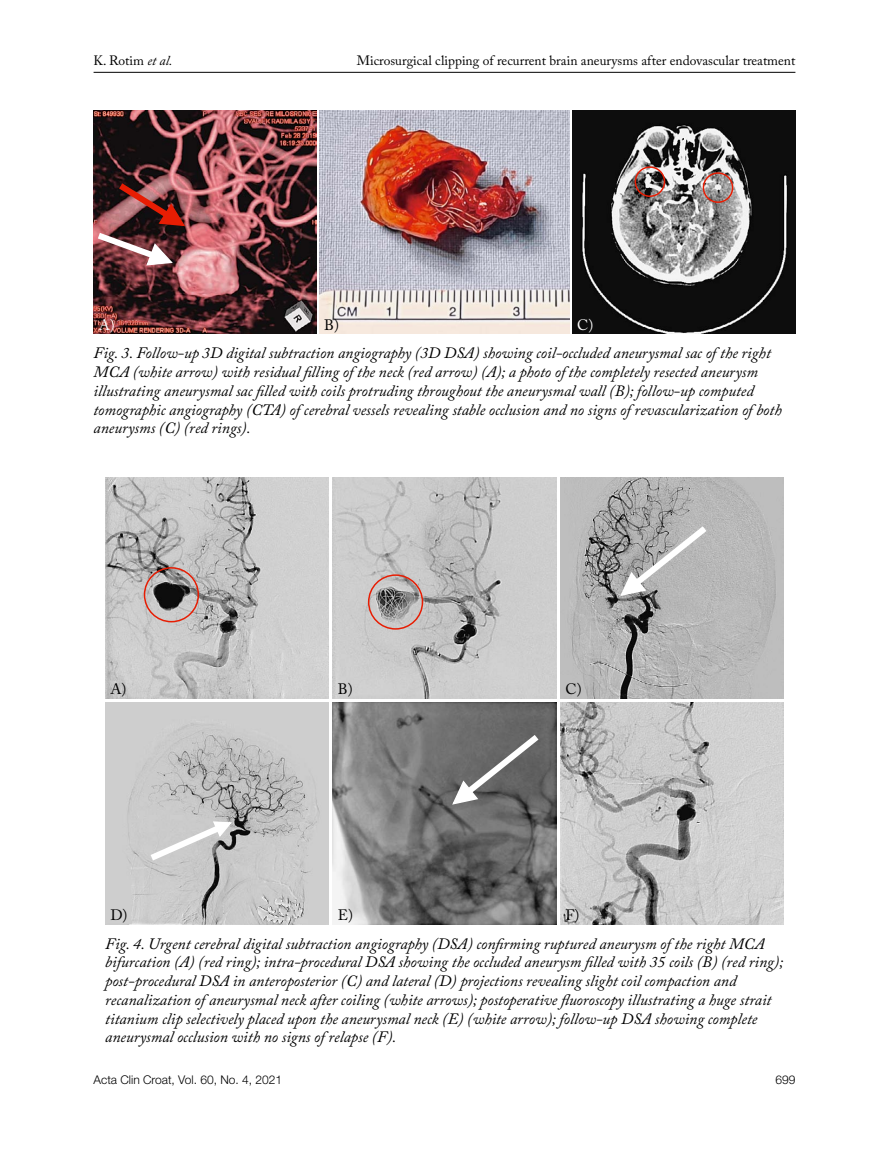
<style>
.page{position:relative;width:872px;height:1170px;background:#fff}
.page>*{position:absolute;margin:0;border:0;box-sizing:border-box;transform-origin:0 0}
.t1{font:italic 15.75px/18.8px "Adobe Caslon Pro";color:#000}
.t2{font:15px "Adobe Caslon Pro";color:#000}
.t3{font:15px "Adobe Caslon Pro";color:#fff}
.t4{font:13.5px "Adobe Caslon Pro";color:#000}
.t5{font:300 12px "Helvetica Neue LT Pro";color:#000}
.s1{font-style:italic}
</style>
<div class="page">
<hr style="left:94px;top:72px;width:701px;height:1px;background:#000">
<img style="left:94px;top:111px;width:223px;height:223px">
<img style="left:572px;top:111px;width:223px;height:223px">
<img style="left:319px;top:111px;width:251px;height:223px">
<svg style="left:93px;top:178px;width:93px;height:88px;background:#774445"></svg>
<img style="left:105px;top:477px;width:223px;height:221px">
<img style="left:333px;top:477px;width:223px;height:221px">
<img style="left:560px;top:477px;width:223px;height:221px">
<img style="left:105px;top:703px;width:223px;height:221px">
<img style="left:333px;top:703px;width:223px;height:221px">
<img style="left:560px;top:703px;width:223px;height:221px">
<svg style="left:144px;top:819px;width:89px;height:46px;background:#c9c9c9"></svg>
<svg style="left:451px;top:728px;width:94px;height:77px;background:#757575"></svg>
<svg style="left:619px;top:520px;width:94px;height:77px;background:#b2b2b2"></svg>
<div style="left:702px;top:172px;width:31px;height:31px;border:2px solid #e71d03;border-radius:50%"></div>
<div style="left:634px;top:166px;width:31px;height:31px;border:2px solid #e71d03;border-radius:50%"></div>
<div style="left:368px;top:574px;width:55px;height:55px;border:2px solid #e71d03;border-radius:50%"></div>
<div style="left:144px;top:567px;width:55px;height:55px;border:2px solid #e71d03;border-radius:50%"></div>
<p class="t4" style="left:94px;top:53px;width:80px">K. Rotim <span class="s1">et al.</span></p>
<p class="t4" style="left:357px;top:53px;width:440px">Microsurgical clipping of recurrent brain aneurysms after endovascular treatment</p>
<p class="t3" style="left:99px;top:316px;width:18px">A)</p>
<p class="t2" style="left:324px;top:316px;width:16px">B)</p>
<p class="t3" style="left:577px;top:316px;width:18px">C)</p>
<p class="t1" style="left:94px;top:343px;width:690px">Fig. 3. Follow-up 3D digital subtraction angiography (3D DSA) showing coil-occluded aneurysmal sac of the right MCA (white arrow) with residual filling of the neck (red arrow) (A); a photo of the completely resected aneurysm illustrating aneurysmal sac filled with coils protruding throughout the aneurysmal wall (B); follow-up computed tomographic angiography (CTA) of cerebral vessels revealing stable occlusion and no signs of revascularization of both aneurysms (C) (red rings).</p>
<p class="t2" style="left:110px;top:680px;width:18px">A)</p>
<p class="t2" style="left:110px;top:905px;width:19px">D)</p>
<p class="t2" style="left:338px;top:680px;width:16px">B)</p>
<p class="t2" style="left:338px;top:905px;width:17px">E)</p>
<p class="t2" style="left:565px;top:680px;width:18px">C)</p>
<p class="t2" style="left:565px;top:905px;width:15px">F)</p>
<p class="t1" style="left:105px;top:933px;width:679px">Fig. 4. Urgent cerebral digital subtraction angiography (DSA) confirming ruptured aneurysm of the right MCA bifurcation (A) (red ring); intra-procedural DSA showing the occluded aneurysm filled with 35 coils (B) (red ring); post-procedural DSA in anteroposterior (C) and lateral (D) projections revealing slight coil compaction and recanalization of aneurysmal neck after coiling (white arrows); postoperative fluoroscopy illustrating a huge strait titanium clip selectively placed upon the aneurysmal neck (E) (white arrow); follow-up DSA showing complete aneurysmal occlusion with no signs of relapse (F).</p>
<p class="t5" style="left:94px;top:1072px;width:190px">Acta Clin Croat, Vol. 60, No. 4, 2021</p>
<p class="t5" style="left:775px;top:1072px;width:22px">699</p>
</div>
